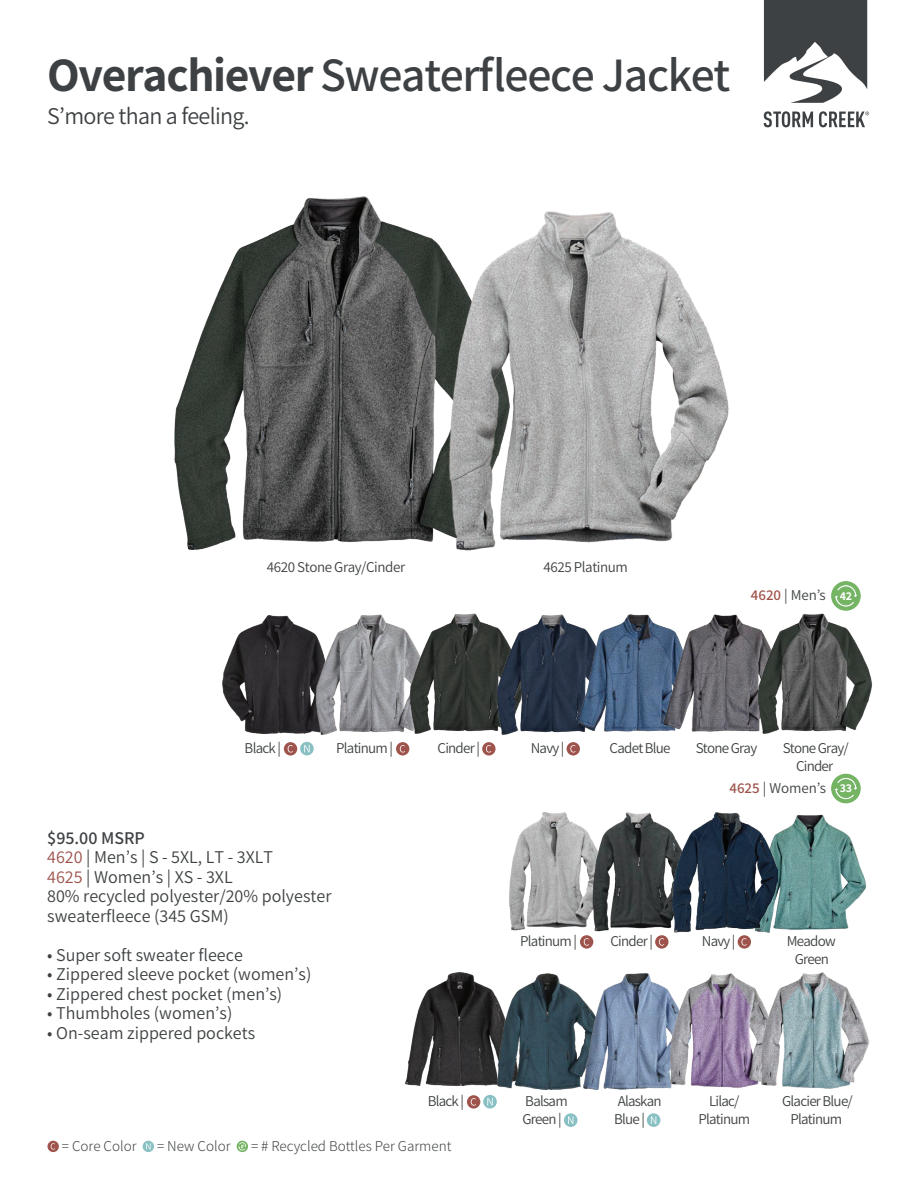
<style>
.page{position:relative;width:918px;height:1188px;background:#fff}
.page>*{position:absolute;margin:0;border:0;box-sizing:border-box;transform-origin:0 0}
.t1{font:600 48px "Assistant";letter-spacing:-.03em;color:#3e4143}
.t2{font:24px "Assistant";letter-spacing:-.03em;color:#3e4143}
.t3{font:18px/19.5px "Assistant";color:#3e4143}
.t4{font:15px/18px "Assistant";letter-spacing:-.05em;color:#3e4142;text-align:center}
.t5{font:300 15px "Assistant";color:#3e4142}
.t6{font:15px "Assistant";letter-spacing:-.03em;color:#3e4143}
.s1{font-weight:700}
.s2{font-weight:600;color:#9e544b}
.s3{font-weight:700;font-size:12px;color:#fff}
.s4{font-weight:600}
.s5{color:#9d544c}
</style>
<div class="page">
<img style="left:405px;top:973px;width:93px;height:113px">
<div style="left:483px;top:1095px;width:14px;height:13px;background:#89c0c3;border-radius:50%"></div>
<svg style="left:487px;top:1098px;width:6px;height:7px"></svg>
<div style="left:467px;top:1095px;width:13px;height:14px;background:#9e544c;border-radius:50%"></div>
<svg style="left:471px;top:1098px;width:5px;height:8px"></svg>
<img style="left:498px;top:973px;width:86px;height:116px">
<img style="left:584px;top:973px;width:81px;height:116px">
<img style="left:223px;top:615px;width:81px;height:118px">
<svg style="left:564px;top:1113px;width:14px;height:14px"></svg>
<svg style="left:568px;top:1116px;width:5px;height:8px"></svg>
<img style="left:749px;top:803px;width:118px;height:136px">
<img style="left:174px;top:196px;width:267px;height:354px">
<img style="left:509px;top:812px;width:74px;height:119px">
<img style="left:583px;top:812px;width:90px;height:120px">
<img style="left:673px;top:813px;width:104px;height:120px">
<img style="left:304px;top:614px;width:106px;height:136px">
<svg style="left:764px;top:0;width:103px;height:103px"></svg>
<svg style="left:764px;top:111px;width:49px;height:16px"></svg>
<svg style="left:819px;top:111px;width:50px;height:16px"></svg>
<svg style="left:831px;top:581px;width:30px;height:30px"></svg>
<svg style="left:832px;top:584px;width:28px;height:16px"></svg>
<div style="left:831px;top:774px;width:30px;height:29px;background:#75b463;border-radius:50%"></div>
<svg style="left:832px;top:776px;width:28px;height:24px"></svg>
<svg style="left:47px;top:1141px;width:12px;height:11px"></svg>
<svg style="left:51px;top:1143px;width:4px;height:7px"></svg>
<div style="left:143px;top:1141px;width:11px;height:11px;background:#89c0c3;border-radius:50%"></div>
<svg style="left:146px;top:1143px;width:5px;height:7px"></svg>
<svg style="left:237px;top:1141px;width:11px;height:11px"></svg>
<svg style="left:238px;top:1142px;width:9px;height:8px"></svg>
<svg style="left:567px;top:742px;width:13px;height:14px"></svg>
<svg style="left:570px;top:749px;width:6px;height:4px"></svg>
<svg style="left:482px;top:742px;width:14px;height:14px"></svg>
<svg style="left:486px;top:749px;width:5px;height:4px"></svg>
<svg style="left:396px;top:742px;width:13px;height:14px"></svg>
<svg style="left:400px;top:748px;width:5px;height:5px"></svg>
<div style="left:300px;top:742px;width:14px;height:13px;background:#89c0c3;border-radius:50%"></div>
<svg style="left:304px;top:745px;width:6px;height:7px"></svg>
<div style="left:284px;top:742px;width:13px;height:14px;background:#9e544c;border-radius:50%"></div>
<svg style="left:288px;top:745px;width:5px;height:8px"></svg>
<img style="left:665px;top:973px;width:91px;height:116px">
<img style="left:756px;top:972px;width:114px;height:117px">
<img style="left:398px;top:613px;width:87px;height:135px">
<img style="left:485px;top:614px;width:87px;height:135px">
<img style="left:572px;top:614px;width:85px;height:135px">
<img style="left:657px;top:614px;width:88px;height:118px">
<img style="left:745px;top:600px;width:128px;height:134px">
<div style="left:738px;top:935px;width:13px;height:14px;background:#9e544c;border-radius:50%"></div>
<svg style="left:741px;top:938px;width:6px;height:8px"></svg>
<svg style="left:655px;top:935px;width:14px;height:14px"></svg>
<svg style="left:659px;top:938px;width:5px;height:8px"></svg>
<div style="left:580px;top:935px;width:13px;height:14px;background:#9e544c;border-radius:50%"></div>
<svg style="left:584px;top:938px;width:5px;height:8px"></svg>
<img style="left:441px;top:211px;width:288px;height:340px">
<svg style="left:647px;top:1113px;width:13px;height:14px"></svg>
<svg style="left:651px;top:1116px;width:5px;height:8px"></svg>
<h1 class="t1" style="left:47px;top:42px;width:685px"><span class="s1">Overachiever</span> Sweaterfleece Jacket</h1>
<h2 class="t2" style="left:47px;top:100px;width:204px">S’more than a feeling.</h2>
<p class="t6" style="left:267px;top:557px;width:140px">4620 Stone Gray/Cinder</p>
<p class="t6" style="left:544px;top:557px;width:86px">4625 Platinum</p>
<p class="t4" style="left:751px;top:585px;width:103px"><span class="s2">4620</span> | Men’s <span class="s3">42</span></p>
<p class="t4" style="left:245px;top:738px;width:38px">Black |</p>
<p class="t4" style="left:336px;top:738px;width:58px">Platinum|</p>
<p class="t4" style="left:438px;top:738px;width:44px">Cinder |</p>
<p class="t4" style="left:531px;top:738px;width:35px">Navy |</p>
<p class="t4" style="left:610px;top:738px;width:63px">Cadet Blue</p>
<p class="t4" style="left:696px;top:738px;width:63px">Stone Gray</p>
<p class="t4" style="left:783px;top:738px;width:68px">Stone Gray/<br>Cinder</p>
<p class="t4" style="left:729px;top:778px;width:124px"><span class="s2">4625</span> | Women’s <span class="s3">33</span></p>
<p class="t3" style="left:47px;top:827px;width:286px"><span class="s4">$95.00 MSRP<br></span><span class="s5">4620</span> | Men’s | S - 5XL, LT - 3XLT<br><span class="s5">4625</span> | Women’s | XS - 3XL<br>80% recycled polyester/20% polyester sweaterfleece (345 GSM)</p>
<p class="t3" style="left:47px;top:944px;width:197px">• Super soft sweater fleece</p>
<p class="t3" style="left:47px;top:964px;width:266px">• Zippered sleeve pocket (women’s)</p>
<p class="t3" style="left:47px;top:983px;width:237px">• Zippered chest pocket (men’s)</p>
<p class="t3" style="left:47px;top:1003px;width:187px">• Thumbholes (women’s)</p>
<p class="t3" style="left:47px;top:1022px;width:210px">• On-seam zippered pockets</p>
<p class="t4" style="left:428px;top:1091px;width:38px">Black |</p>
<p class="t5" style="left:62px;top:1135px;width:76px">= Core Color</p>
<p class="t5" style="left:157px;top:1135px;width:75px">= New Color</p>
<p class="t5" style="left:251px;top:1135px;width:202px">= # Recycled Bottles Per Garment</p>
<p class="t4" style="left:520px;top:931px;width:58px">Platinum |</p>
<p class="t4" style="left:611px;top:931px;width:44px">Cinder |</p>
<p class="t4" style="left:702px;top:931px;width:35px">Navy |</p>
<p class="t4" style="left:787px;top:931px;width:51px">Meadow<br>Green</p>
<p class="t4" style="left:522px;top:1091px;width:47px;text-align:left">Balsam<br>Green |</p>
<p class="t4" style="left:614px;top:1091px;width:49px;text-align:left">Alaskan<br>Blue |</p>
<p class="t4" style="left:698px;top:1091px;width:53px">Lilac/<br>Platinum</p>
<p class="t4" style="left:782px;top:1091px;width:72px">Glacier Blue/<br>Platinum</p>
</div>
